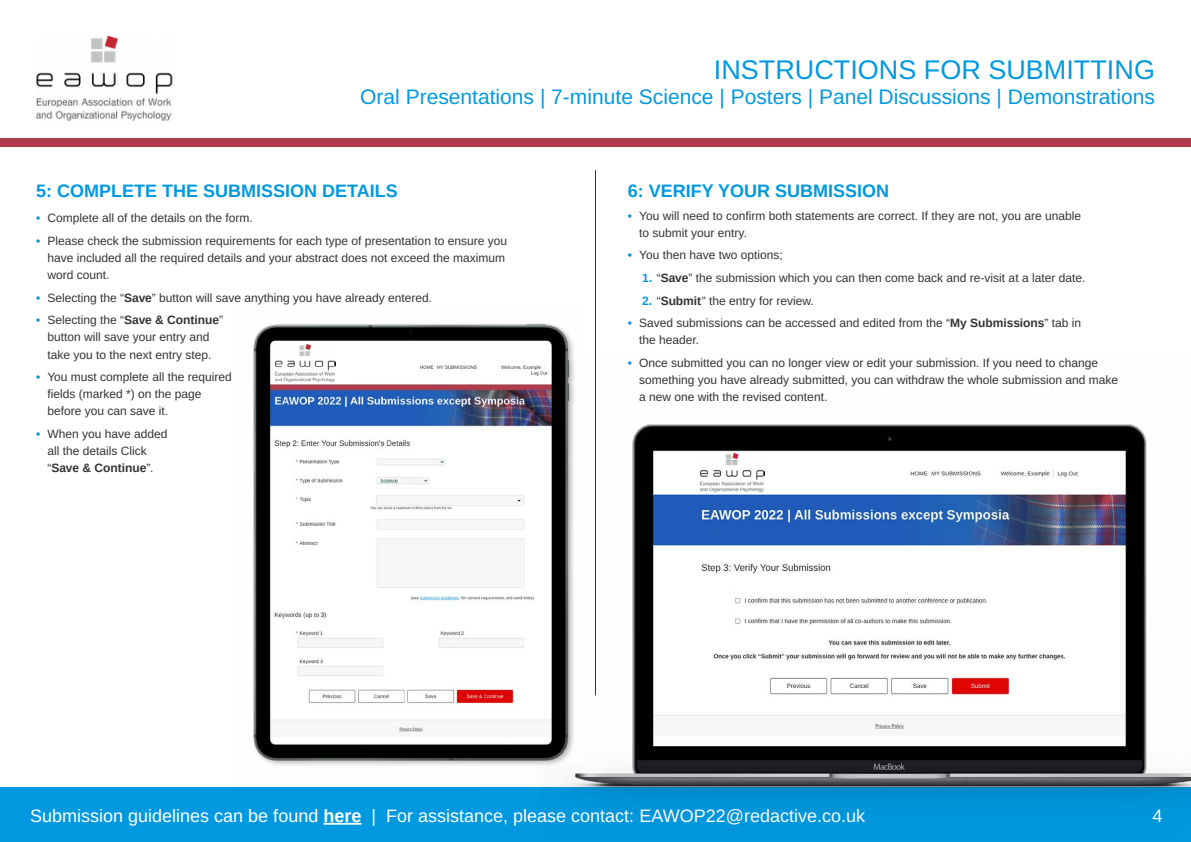
<style>
.page{position:relative;width:1191px;height:842px;background:#fff}
.page>*{position:absolute;margin:0;border:0;box-sizing:border-box;transform-origin:0 0}
.t1{font:27px "Arimo";color:#0099e0}
.t2{font:21px "Arimo";color:#0099e0}
.t3{font:18px "Arimo";color:#fff}
.t4{font:700 18px "Arimo";color:#0099e0}
.t5{font:12px/17px "Arimo";color:#333}
.s1{font-weight:700;color:#0099e0}
.s2{font-weight:700}
</style>
<div class="page">
<img style="left:36px;top:36px;width:137px;height:85px">
<div style="left:0;top:139px;width:1191px;height:8px;background:#af3d4d"></div>
<div style="left:0;top:787px;width:1191px;height:55px;background:#0099e0"></div>
<hr style="left:323px;top:823px;width:38px;height:2px;background:#fff">
<img style="left:568px;top:424px;width:623px;height:377px">
<hr style="left:595px;top:170px;width:1px;height:525px;background:#333">
<img style="left:253px;top:323px;width:329px;height:464px">
<div style="left:271px;top:344px;width:78px;height:40px;background:#fff"></div>
<div style="left:700px;top:454px;width:116px;height:38px;background:#fff"></div>
<img style="left:275px;top:345px;width:61px;height:38px">
<img style="left:700px;top:453px;width:64px;height:40px">
<div style="left:273px;top:413px;width:95px;height:8px;background:#215dba"></div>
<div style="left:698px;top:531px;width:103px;height:8px;background:#215dba"></div>
<h1 class="t1" style="left:714px;top:51px;width:443px">INSTRUCTIONS FOR SUBMITTING</h1>
<h2 class="t2" style="left:360px;top:82px;width:796px">Oral Presentations | 7-minute Science | Posters | Panel Discussions | Demonstrations</h2>
<h3 class="t4" style="left:36px;top:178px;width:363px">5: COMPLETE THE SUBMISSION DETAILS</h3>
<p class="t5" style="left:36px;top:210px;width:218px"><span class="s1">•</span> Complete all of the details on the form.</p>
<p class="t5" style="left:47px;top:233px;width:461px;text-indent:-11px"><span class="s1">•</span> Please check the submission requirements for each type of presentation to ensure you have included all the required details and your abstract does not exceed the maximum word count.</p>
<p class="t5" style="left:36px;top:289px;width:397px"><span class="s1">•</span> Selecting the “<span class="s2">Save</span>” button will save anything you have already entered.</p>
<p class="t5" style="left:36px;top:312px;width:188px;text-align:center"><span class="s1">•</span> Selecting the “<span class="s2">Save &amp; Continue</span>” button will save your entry and take you to the next entry step.</p>
<p class="t5" style="left:47px;top:369px;width:186px;text-indent:-11px"><span class="s1">•</span> You must complete all the required fields (marked *) on the page before you can save it.</p>
<p class="t5" style="left:47px;top:425px;width:122px;text-indent:-11px"><span class="s1">•</span> When you have added all the details Click “<span class="s2">Save &amp; Continue</span>”.</p>
<h3 class="t4" style="left:628px;top:178px;width:263px">6: VERIFY YOUR SUBMISSION</h3>
<p class="t5" style="left:639px;top:207px;width:443px;text-indent:-11px"><span class="s1">•</span> You will need to confirm both statements are correct. If they are not, you are unable to submit your entry.</p>
<p class="t5" style="left:628px;top:247px;width:156px"><span class="s1">•</span> You then have two options;</p>
<p class="t5" style="left:642px;top:270px;width:445px"><span class="s1">1.</span> “<span class="s2">Save</span>” the submission which you can then come back and re-visit at a later date.</p>
<p class="t5" style="left:642px;top:292px;width:173px"><span class="s1">2.</span> “<span class="s2">Submit</span>” the entry for review.</p>
<p class="t5" style="left:639px;top:315px;width:443px;text-indent:-11px"><span class="s1">•</span> Saved submissions can be accessed and edited from the “<span class="s2">My Submissions</span>” tab in the header.</p>
<p class="t5" style="left:639px;top:355px;width:480px;text-indent:-11px"><span class="s1">•</span> Once submitted you can no longer view or edit your submission. If you need to change something you have already submitted, you can withdraw the whole submission and make a new one with the revised content.</p>
<h3 class="t3" style="left:30px;top:803px;width:836px">Submission guidelines can be found <span class="s2">here</span> | For assistance, please contact: EAWOP22@redactive.co.uk</h3>
<h3 class="t3" style="left:1152px;top:803px;width:12px">4</h3>
</div>
